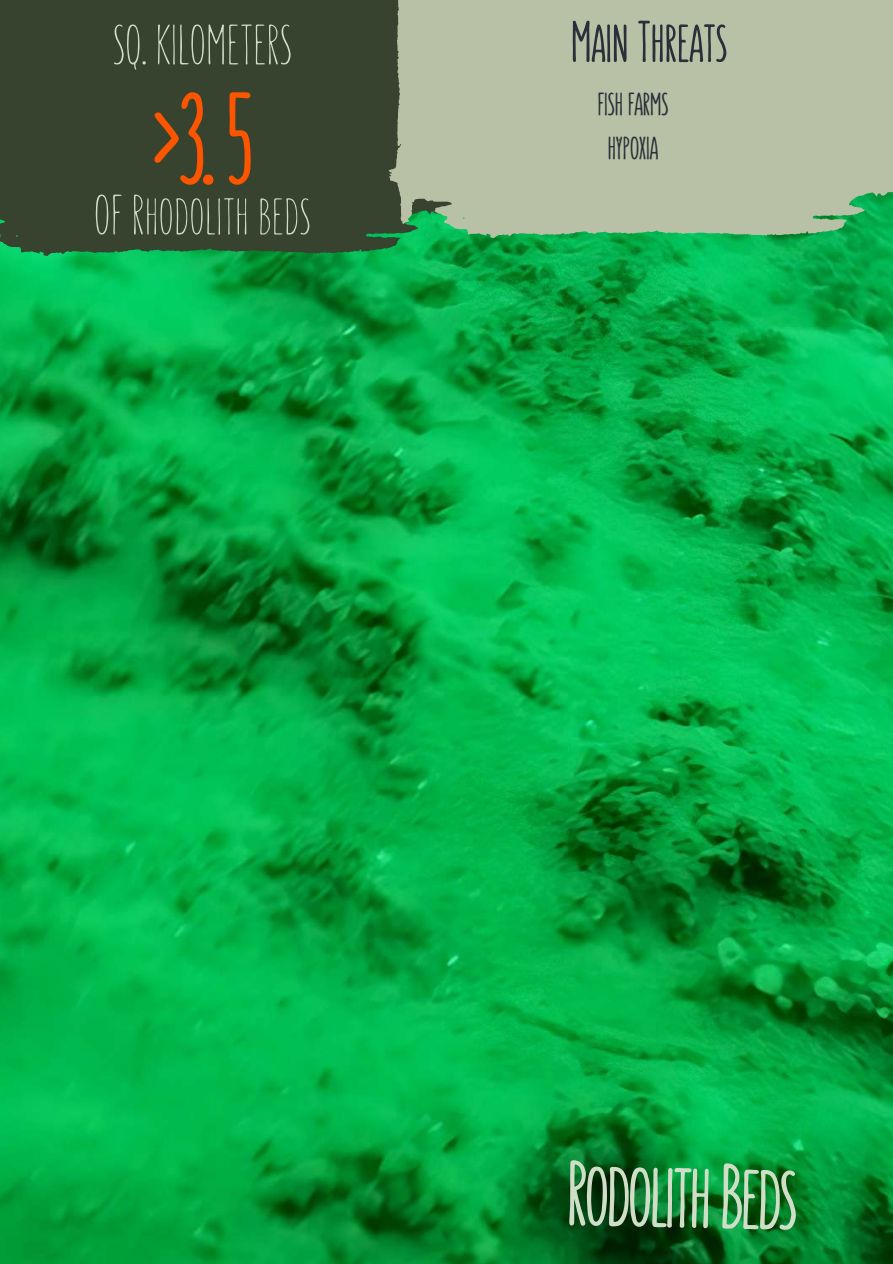
<style>
.page{position:relative;width:893px;height:1264px;background:#fff}
.page>*{position:absolute;margin:0;border:0;box-sizing:border-box;transform-origin:0 0}
.t1{font:127.5px "CA Generated";color:#fc5500}
.t2{font:90px "CA Generated";color:#d0ddc7}
.t3{font:57px "Aka Acid Sunn";color:#d0ddc7}
.t4{font:57px "CA Generated";color:#293039}
.t5{font:31.5px/43.8px "CA Generated";color:#293039;text-align:center}
</style>
<div class="page">
<img style="left:0;top:238px;width:892px;height:1025px">
<div style="left:0;top:0;width:463px;height:256px;background:#37422f"></div>
<div style="left:388px;top:0;width:504px;height:238px;background:#b8c1a5"></div>
<p class="t3" style="left:113px;top:25px;width:181px">SQ. KILOMETERS</p>
<p class="t4" style="left:571px;top:21px;width:158px">Main Threats</p>
<p class="t5" style="left:597px;top:86px;width:72px">FISH FARMS<br>HYPOXIA</p>
<h1 class="t1" style="left:151px;top:94px;width:104px">&gt;3.5</h1>
<p class="t3" style="left:94px;top:195px;width:218px">OF Rhodolith beds</p>
<h2 class="t2" style="left:567px;top:1161px;width:232px;rotate:1deg">RodolithBeds</h2>
</div>
